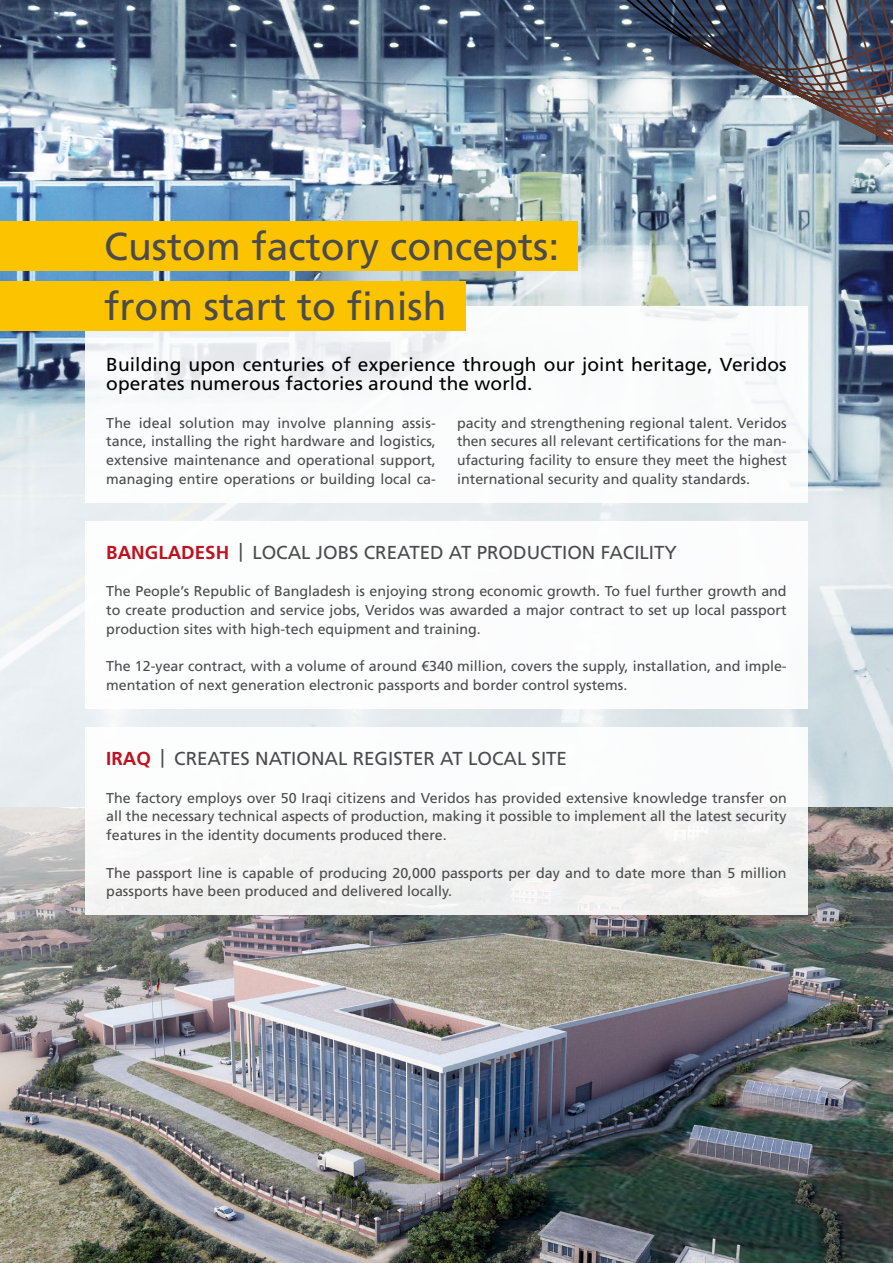
<style>
.page{position:relative;width:893px;height:1263px;background:#fff}
.page>*{position:absolute;margin:0;border:0;box-sizing:border-box;transform-origin:0 0}
.t1{font:39px/60.3px "Frutiger";color:#4b4b4d}
.t2{font:18.75px/18.8px "Frutiger";letter-spacing:.005em;color:#000}
.t3{font:18.75px "Frutiger";color:#4b4b4d}
.t4{font:14.25px/18.8px "Frutiger";color:#4b4b4d;text-align:justify}
.s1{font-weight:700;color:#bd1220}
</style>
<div class="page">
<img style="left:0;top:0;width:893px;height:1263px">
<div style="left:85px;top:306px;width:723px;height:197px;background:#fff"></div>
<div style="left:85px;top:521px;width:723px;height:188px;background:#fff"></div>
<div style="left:85px;top:728px;width:723px;height:187px;background:#f7f7f7"></div>
<div style="left:0;top:221px;width:577px;height:50px;background:#fcc400"></div>
<div style="left:0;top:282px;width:466px;height:49px;background:#fcc400"></div>
<h1 class="t1" style="left:104px;top:216px;width:457px">Custom factory concepts: from start to finish</h1>
<h2 class="t2" style="left:106px;top:356px;width:682px">Building upon centuries of experience through our joint heritage, Veridos operates numerous factories around the world.</h2>
<p class="t4" style="left:106px;top:413px;width:331px">The ideal solution may involve planning assis&shy;tance, installing the right hardware and logistics, extensive maintenance and operational support, managing entire operations or building local ca-</p>
<p class="t4" style="left:457px;top:413px;width:331px">pacity and strengthening regional talent. Veridos then secures all relevant certifications for the man&shy;ufacturing facility to ensure they meet the highest international security and quality standards.</p>
<h2 class="t3" style="left:106px;top:541px;width:569px"><span class="s1">BANGLADESH</span> | Local jobs created at producti on faci lity</h2>
<p class="t4" style="left:106px;top:582px;width:682px">The People’s Republic of Bangladesh is enjoying strong economic growth. To fuel further growth and to create production and service jobs, Veridos was awarded a major contract to set up local passport production sites with high-tech equipment and training.</p>
<p class="t4" style="left:106px;top:657px;width:682px">The 12-year contract, with a volume of around €340 million, covers the supply, installation, and imple&shy;mentation of next generation electronic passports and border control systems.</p>
<h2 class="t3" style="left:106px;top:748px;width:462px"><span class="s1">IRAQ</span> | creates nati onal regi ster at local site</h2>
<p class="t4" style="left:106px;top:788px;width:682px">The factory employs over 50 Iraqi citizens and Veridos has provided extensive knowledge transfer on all the necessary technical aspects of production, making it possible to implement all the latest security features in the identity documents produced there.</p>
<p class="t4" style="left:106px;top:863px;width:682px">The passport line is capable of producing 20,000 passports per day and to date more than 5 million passports have been produced and delivered locally.</p>
</div>
